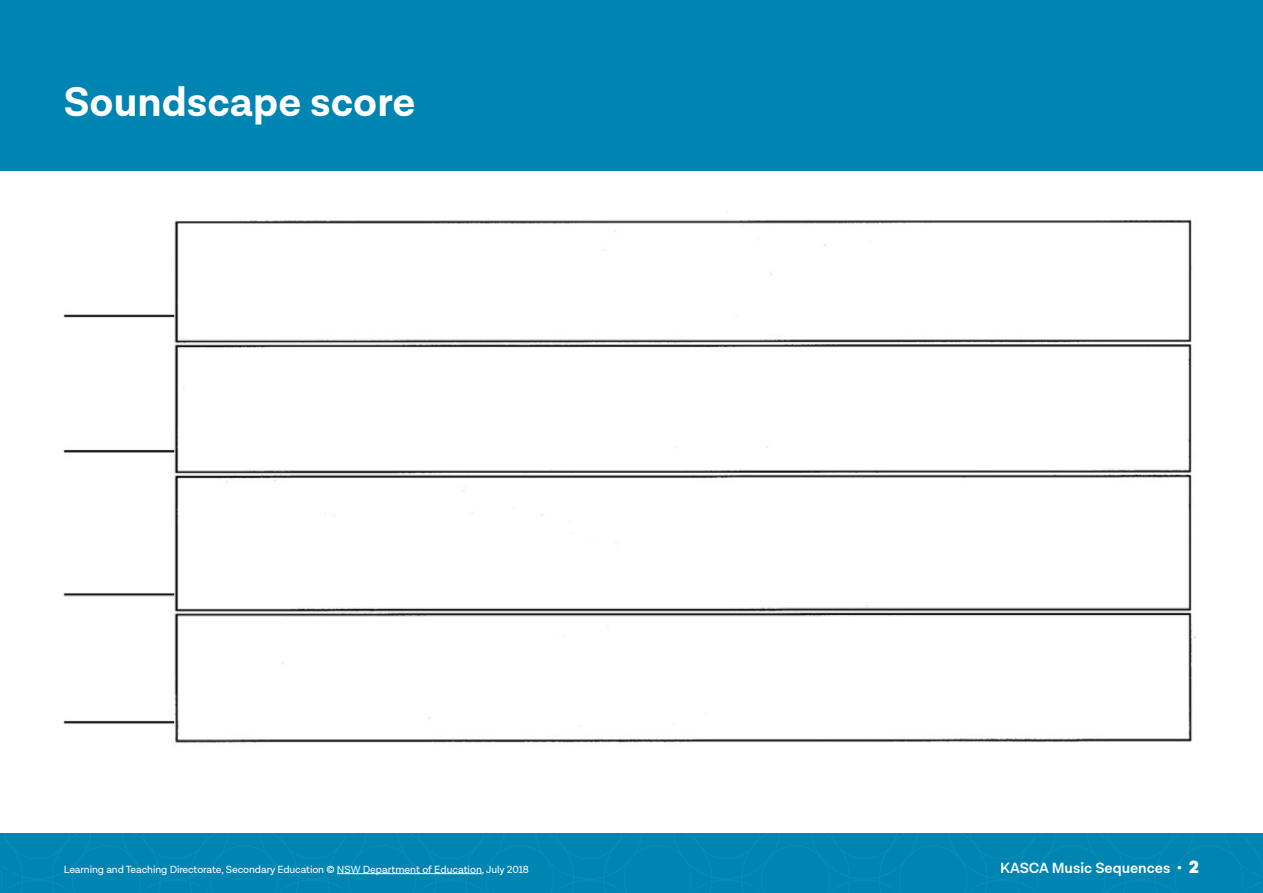
<style>
.page{position:relative;width:1263px;height:893px;background:#fff}
.page>*{position:absolute;margin:0;border:0;box-sizing:border-box;transform-origin:0 0}
.t1{font:700 42px "Lota Grotesque";color:#fff}
.t2{font:600 15px "Lota Grotesque";color:#fff}
.t3{font:10.5px "Lota Grotesque";letter-spacing:-.01em;color:#fff}
.s1{font-weight:900;font-size:18px}
</style>
<div class="page">
<div style="left:1px;top:834px;width:1260px;height:59px;background:#0085b3"></div>
<hr style="left:337px;top:873px;width:145px;height:1px;background:#fff">
<div style="left:0;top:0;width:1263px;height:170px;background:#0085b3"></div>
<img style="left:64px;top:218px;width:1132px;height:525px">
<h1 class="t1" style="left:64px;top:78px;width:353px">Soundscape score</h1>
<p class="t3" style="left:64px;top:863px;width:467px">Learning and Teaching Directorate, Secondary Education © NSW Department of Education, July 2018</p>
<h2 class="t2" style="left:1000px;top:859px;width:201px">KASCA Music Sequences • <span class="s1">2</span></h2>
</div>
